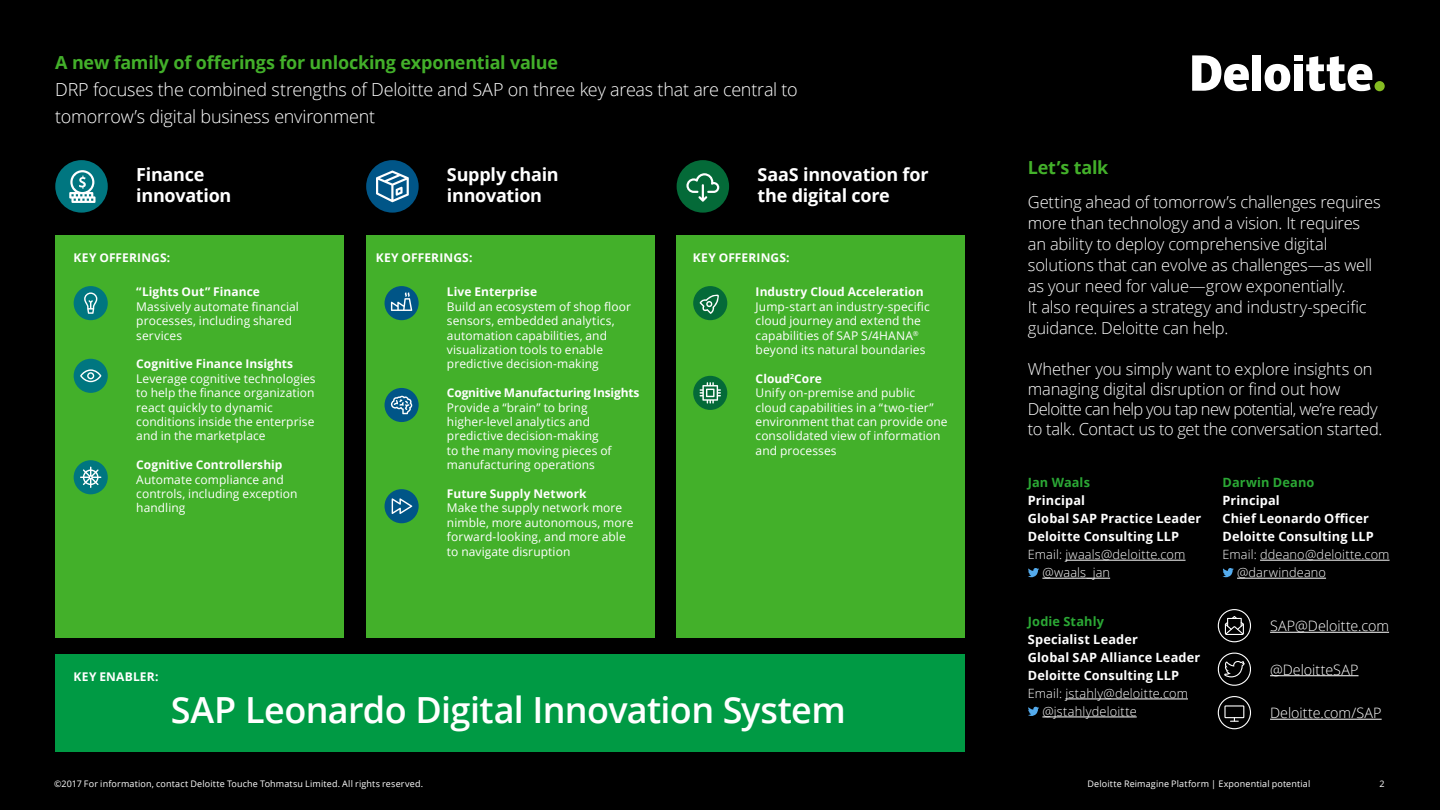
<style>
.page{position:relative;width:1440px;height:810px;background:#000}
.page>*{position:absolute;margin:0;border:0;box-sizing:border-box;transform-origin:0 0}
.t1{font:600 36px "Open Sans";letter-spacing:-.015em;color:#fff}
.t2{font:300 18px/27px "Open Sans";letter-spacing:-.015em;color:#fff}
.t3{font:700 18px/21.6px "Open Sans";letter-spacing:-.015em;color:#fff}
.t4{font:700 18px "Open Sans";letter-spacing:-.015em;color:#43b02a}
.t5{font:300 16.5px/21px "Open Sans";letter-spacing:-.01em;color:#fff}
.t6{font:300 14.4px "Open Sans";color:#fff}
.t7{font:700 12.75px/18px "Open Sans";letter-spacing:.015em;color:#fff}
.t8{font:300 12.75px/18px "Open Sans";letter-spacing:.01em;color:#fff}
.t9{font:700 12.75px "Open Sans";letter-spacing:.01em;color:#2ba835}
.t10{font:12px/14.4px "Open Sans";letter-spacing:.005em;color:#fff}
.t11{font:700 12px "Open Sans";letter-spacing:.005em;color:#fff}
.t12{font:700 12px "Open Sans";letter-spacing:-.015em;color:#fff}
.t13{font:9px "Open Sans";letter-spacing:.015em;color:#fff}
.s1{font-weight:700}
</style>
<div class="page">
<div style="left:55px;top:160px;width:53px;height:53px;background:#007680;border-radius:50%"></div>
<svg style="left:69px;top:170px;width:27px;height:33px"></svg>
<div style="left:366px;top:160px;width:53px;height:53px;background:#005587;border-radius:50%"></div>
<svg style="left:376px;top:170px;width:33px;height:32px"></svg>
<div style="left:677px;top:160px;width:52px;height:53px;background:#046a38;border-radius:50%"></div>
<svg style="left:686px;top:173px;width:33px;height:29px"></svg>
<div style="left:55px;top:235px;width:288px;height:403px;background:#43b02a"></div>
<div style="left:366px;top:235px;width:288px;height:403px;background:#43b02a"></div>
<div style="left:677px;top:235px;width:288px;height:403px;background:#43b02a"></div>
<div style="left:55px;top:654px;width:910px;height:98px;background:#009a44"></div>
<div style="left:74px;top:286px;width:34px;height:34px;background:#007680;border-radius:50%"></div>
<svg style="left:84px;top:292px;width:13px;height:22px"></svg>
<div style="left:74px;top:359px;width:34px;height:34px;background:#007680;border-radius:50%"></div>
<svg style="left:80px;top:369px;width:21px;height:13px"></svg>
<div style="left:74px;top:460px;width:34px;height:34px;background:#007680;border-radius:50%"></div>
<svg style="left:80px;top:467px;width:21px;height:21px"></svg>
<div style="left:385px;top:286px;width:34px;height:34px;background:#005587;border-radius:50%"></div>
<svg style="left:391px;top:292px;width:21px;height:19px"></svg>
<div style="left:385px;top:388px;width:34px;height:34px;background:#005587;border-radius:50%"></div>
<svg style="left:391px;top:396px;width:21px;height:18px"></svg>
<div style="left:385px;top:489px;width:34px;height:34px;background:#005587;border-radius:50%"></div>
<svg style="left:392px;top:498px;width:20px;height:16px"></svg>
<div style="left:693px;top:286px;width:34px;height:34px;background:#046a38;border-radius:50%"></div>
<svg style="left:700px;top:294px;width:19px;height:20px"></svg>
<div style="left:693px;top:376px;width:34px;height:34px;background:#046a38;border-radius:50%"></div>
<svg style="left:700px;top:382px;width:21px;height:22px"></svg>
<hr style="left:1270px;top:632px;width:119px;height:1px;background:#fff">
<div style="left:1218px;top:609px;width:33px;height:33px;border:1px solid #fff;border-radius:50%"></div>
<svg style="left:1224px;top:616px;width:20px;height:19px"></svg>
<div style="left:1227px;top:618px;width:15px;height:9px;border:1px solid #fff"></div>
<svg style="left:1218px;top:653px;width:33px;height:33px"></svg>
<hr style="left:1270px;top:719px;width:112px;height:1px;background:#fff">
<div style="left:1218px;top:696px;width:33px;height:33px;border:1px solid #fff;border-radius:50%"></div>
<div style="left:1224px;top:705px;width:20px;height:13px;border:1px solid #fff"></div>
<svg style="left:1231px;top:718px;width:7px;height:4px"></svg>
<div style="left:1375px;top:81px;width:10px;height:10px;background:#85bc22;border-radius:50%"></div>
<div style="left:1252px;top:55px;width:9px;height:36px;background:#fff"></div>
<svg style="left:1265px;top:64px;width:25px;height:27px"></svg>
<div style="left:1294px;top:64px;width:9px;height:27px;background:#fff"></div>
<div style="left:1294px;top:55px;width:9px;height:6px;background:#fff"></div>
<svg style="left:1306px;top:56px;width:66px;height:35px"></svg>
<svg style="left:1192px;top:55px;width:57px;height:36px"></svg>
<hr style="left:1065px;top:560px;width:121px;height:1px;background:#fff">
<hr style="left:1042px;top:578px;width:68px;height:1px;background:#fff">
<svg style="left:1028px;top:568px;width:11px;height:9px"></svg>
<hr style="left:1260px;top:560px;width:130px;height:1px;background:#fff">
<hr style="left:1237px;top:578px;width:89px;height:1px;background:#fff">
<svg style="left:1222px;top:568px;width:12px;height:9px"></svg>
<hr style="left:1065px;top:699px;width:123px;height:1px;background:#fff">
<hr style="left:1042px;top:717px;width:95px;height:1px;background:#fff">
<svg style="left:1028px;top:707px;width:11px;height:9px"></svg>
<hr style="left:1270px;top:675px;width:89px;height:1px;background:#fff">
<h2 class="t4" style="left:55px;top:50px;width:504px">A new family of offerings for unlocking exponential value</h2>
<h2 class="t2" style="left:55px;top:76px;width:744px">DRP focuses the combined strengths of Deloitte and SAP on three key areas that are central to tomorrow’s digital business environment</h2>
<h2 class="t3" style="left:136px;top:163px;width:97px">Finance innovation</h2>
<h2 class="t3" style="left:447px;top:163px;width:113px">Supply chain innovation</h2>
<h2 class="t3" style="left:758px;top:163px;width:172px">SaaS innovation for the digital core</h2>
<p class="t11" style="left:74px;top:249px;width:98px">KEY OFFERINGS:</p>
<p class="t11" style="left:376px;top:249px;width:98px">KEY OFFERINGS:</p>
<p class="t11" style="left:693px;top:249px;width:98px">KEY OFFERINGS:</p>
<p class="t11" style="left:136px;top:283px;width:125px">“Lights Out” Finance</p>
<p class="t10" style="left:136px;top:299px;width:164px">Massively automate financial processes, including shared services</p>
<p class="t11" style="left:136px;top:355px;width:158px">Cognitive Finance Insights</p>
<p class="t10" style="left:136px;top:371px;width:181px">Leverage cognitive technologies to help the finance organization react quickly to dynamic conditions inside the enterprise and in the marketplace</p>
<p class="t11" style="left:136px;top:456px;width:148px">Cognitive Controllership</p>
<p class="t10" style="left:136px;top:472px;width:163px">Automate compliance and controls, including exception handling</p>
<p class="t11" style="left:447px;top:283px;width:92px">Live Enterprise</p>
<p class="t10" style="left:447px;top:299px;width:185px">Build an ecosystem of shop floor sensors, embedded analytics, automation capabilities, and visualization tools to enable predictive decision-making</p>
<p class="t12" style="left:447px;top:384px;width:194px">Cognitive Manufacturing Insights</p>
<p class="t10" style="left:447px;top:400px;width:166px">Provide a “brain” to bring higher-level analytics and predictive decision-making to the many moving pieces of manufacturing operations</p>
<p class="t11" style="left:447px;top:485px;width:141px">Future Supply Network</p>
<p class="t10" style="left:447px;top:500px;width:188px">Make the supply network more nimble, more autonomous, more forward-looking, and more able to navigate disruption</p>
<p class="t11" style="left:756px;top:283px;width:169px">Industry Cloud Acceleration</p>
<p class="t10" style="left:756px;top:299px;width:176px">Jump-start an industry-specific cloud journey and extend the capabilities of SAP S/4HANA<sup>® </sup>beyond its natural boundaries</p>
<p class="t10" style="left:756px;top:371px;width:193px"><span class="s1">Cloud</span><sup>2</sup><span class="s1">Core<br></span>Unify on-premise and public cloud capabilities in a “two-tier” environment that can provide one consolidated view of information and processes</p>
<h2 class="t4" style="left:1028px;top:155px;width:82px">Let’s talk</h2>
<p class="t5" style="left:1028px;top:191px;width:355px">Getting ahead of tomorrow’s challenges requires more than technology and a vision. It requires an ability to deploy comprehensive digital solutions that can evolve as challenges—as well as your need for value—grow exponentially.<br>It also requires a strategy and industry-specific guidance. Deloitte can help.</p>
<h3 class="t5" style="left:1028px;top:359px;width:356px;line-height:19.8px">Whether you simply want to explore insights on managing digital disruption or find out how Deloitte can help you tap new potential, we’re ready to talk. Contact us to get the conversation started.</h3>
<p class="t9" style="left:1028px;top:474px;width:64px">Jan Waals</p>
<p class="t7" style="left:1028px;top:491px;width:175px">Principal<br>Global SAP Practice Leader<br>Deloitte Consulting LLP</p>
<p class="t8" style="left:1042px;top:545px;width:145px;text-indent:-15px">Email: jwaals@deloitte.com @waals_jan</p>
<p class="t9" style="left:1222px;top:474px;width:94px">Darwin Deano</p>
<p class="t7" style="left:1222px;top:491px;width:153px">Principal<br>Chief Leonardo Officer<br>Deloitte Consulting LLP</p>
<p class="t8" style="left:1237px;top:545px;width:154px;text-indent:-15px">Email: ddeano@deloitte.com @darwindeano</p>
<p class="t11" style="left:74px;top:669px;width:86px">KEY ENABLER:</p>
<p class="t9" style="left:1028px;top:612px;width:78px">Jodie Stahly</p>
<p class="t7" style="left:1028px;top:630px;width:174px">Specialist Leader<br>Global SAP Alliance Leader<br>Deloitte Consulting LLP</p>
<p class="t8" style="left:1042px;top:684px;width:147px;text-indent:-15px">Email: jstahly@deloitte.com @jstahlydeloitte</p>
<p class="t6" style="left:1270px;top:616px;width:121px">SAP@Deloitte.com</p>
<p class="t6" style="left:1270px;top:660px;width:90px">@DeloitteSAP</p>
<h1 class="t1" style="left:171px;top:686px;width:677px">SAP Leonardo Digital Innovation System</h1>
<p class="t6" style="left:1270px;top:703px;width:113px">Deloitte.com/SAP</p>
<p class="t13" style="left:54px;top:777px;width:370px">©2017 For information, contact Deloitte Touche Tohmatsu Limited. All rights reserved.</p>
<p class="t13" style="left:1087px;top:777px;width:224px">Deloitte Reimagine Platform | Exponential potential</p>
<p class="t13" style="left:1380px;top:777px;width:7px">2</p>
</div>
